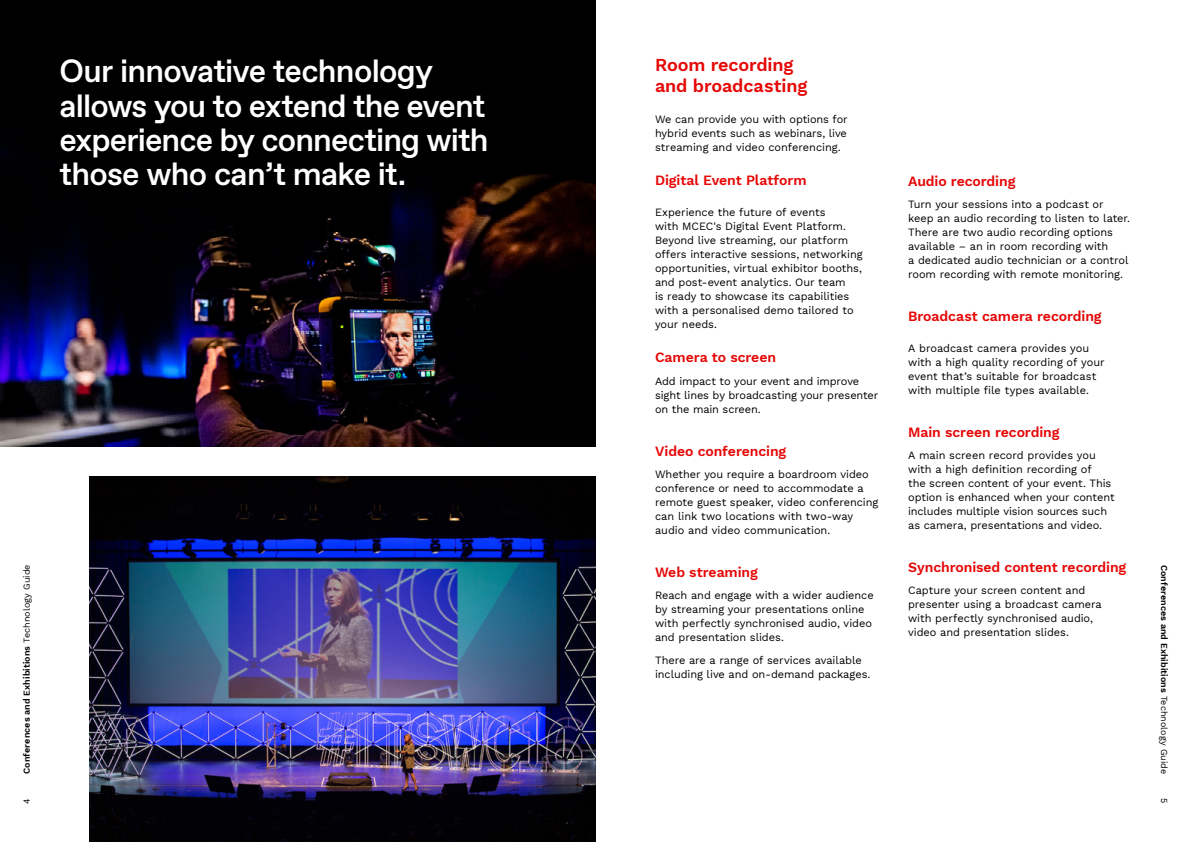
<style>
.page{position:relative;width:1191px;height:842px;background:#fff}
.page>*{position:absolute;margin:0;border:0;box-sizing:border-box;transform-origin:0 0}
.Pull_Quote{font:500 32.1px/34.5px "ABC Favorit";letter-spacing:-.025em;color:#fff}
.Body_Heading__Space_after{font:600 18px/21px "Work Sans";letter-spacing:-.01em;color:#e60707}
.Body_Subheading_1{font:600 14px "Work Sans";letter-spacing:-.005em;color:#e60707}
.Body_Heading__Space_after-2{font:600 14px "Work Sans";letter-spacing:-.005em;color:#e60707}
.Body__End{font:11px/14px "Work Sans";letter-spacing:-.005em;color:#000}
.Body{font:11px/14px "Work Sans";letter-spacing:-.005em;color:#000}
.Body_Subheading_1-2{font:11px/14px "Work Sans";letter-spacing:-.005em;color:#000}
.t1{font:600 9px "Work Sans";letter-spacing:.005em;color:#000}
.t2{font:9px "Work Sans";color:#000}
.s1{font-weight:400}
</style>
<div class="page">
<img style="left:89px;top:476px;width:506px;height:366px">
<img style="left:0;top:0;width:595px;height:446px">
<p class="Pull_Quote" style="left:60px;top:54px;width:430px">Our innovative technology allows you to extend the event experience by connecting with those who can’t make it.</p>
<p class="t1" style="left:20px;top:774px;width:211px;rotate:-90deg">Conferences and Exhibitions <span class="s1">Technology Guide</span></p>
<p class="t2" style="left:20px;top:804px;width:7px;rotate:-90deg">4</p>
<p class="Body_Heading__Space_after" style="left:655px;top:54px;width:154px">Room recording and broadcasting</p>
<p class="Body" style="left:655px;top:112px;width:194px;text-align:justify">We can provide you with options for hybrid events such as webinars, live streaming and video conferencing.</p>
<p class="Body_Subheading_1" style="left:655px;top:170px;width:153px">Digital Event Platform</p>
<p class="Body_Subheading_1-2" style="left:655px;top:205px;width:209px">Experience the future of events<br>with MCEC's Digital Event Platform.<br>Beyond live streaming, our platform offers interactive sessions, networking opportunities, virtual exhibitor booths, and post-event analytics. Our team<br>is ready to showcase its capabilities with a personalised demo tailored to your needs.</p>
<p class="Body_Subheading_1" style="left:655px;top:347px;width:123px">Camera to screen</p>
<p class="Body__End" style="left:655px;top:374px;width:225px">Add impact to your event and improve sight lines by broadcasting your presenter on the main screen.</p>
<p class="Body_Subheading_1" style="left:655px;top:440px;width:133px">Video conferencing</p>
<p class="Body__End" style="left:655px;top:467px;width:225px">Whether you require a boardroom video conference or need to accommodate a remote guest speaker, video conferencing can link two locations with two‑way audio and video communication.</p>
<p class="Body_Subheading_1" style="left:655px;top:561px;width:104px">Web streaming</p>
<p class="Body" style="left:655px;top:588px;width:220px">Reach and engage with a wider audience by streaming your presentations online with perfectly synchronised audio, video and presentation slides.</p>
<p class="Body__End" style="left:655px;top:652px;width:217px">There are a range of services available including live and on‑demand packages.</p>
<p class="Body_Subheading_1" style="left:908px;top:171px;width:109px">Audio recording</p>
<p class="Body__End" style="left:908px;top:197px;width:224px">Turn your sessions into a podcast or keep an audio recording to listen to later.<br>There are two audio recording options available – an in room recording with<br>a dedicated audio technician or a control room recording with remote monitoring.</p>
<p class="Body_Heading__Space_after-2" style="left:908px;top:306px;width:195px">Broadcast camera recording</p>
<p class="Body__End" style="left:908px;top:341px;width:198px">A broadcast camera provides you with a high quality recording of your event that’s suitable for broadcast with multiple file types available.</p>
<p class="Body_Subheading_1" style="left:908px;top:421px;width:153px">Main screen recording</p>
<p class="Body__End" style="left:908px;top:448px;width:208px">A main screen record provides you with a high definition recording of<br>the screen content of your event. This option is enhanced when your content includes multiple vision sources such as camera, presentations and video.</p>
<p class="Body_Subheading_1" style="left:908px;top:556px;width:220px">Synchronised content recording</p>
<p class="Body" style="left:908px;top:583px;width:195px">Capture your screen content and presenter using a broadcast camera with perfectly synchronised audio, video and presentation slides.</p>
<p class="t1" style="left:1171px;top:564px;width:211px;rotate:90deg">Conferences and Exhibitions <span class="s1">Technology Guide</span></p>
<p class="t2" style="left:1171px;top:798px;width:7px;rotate:90deg">5</p>
</div>
